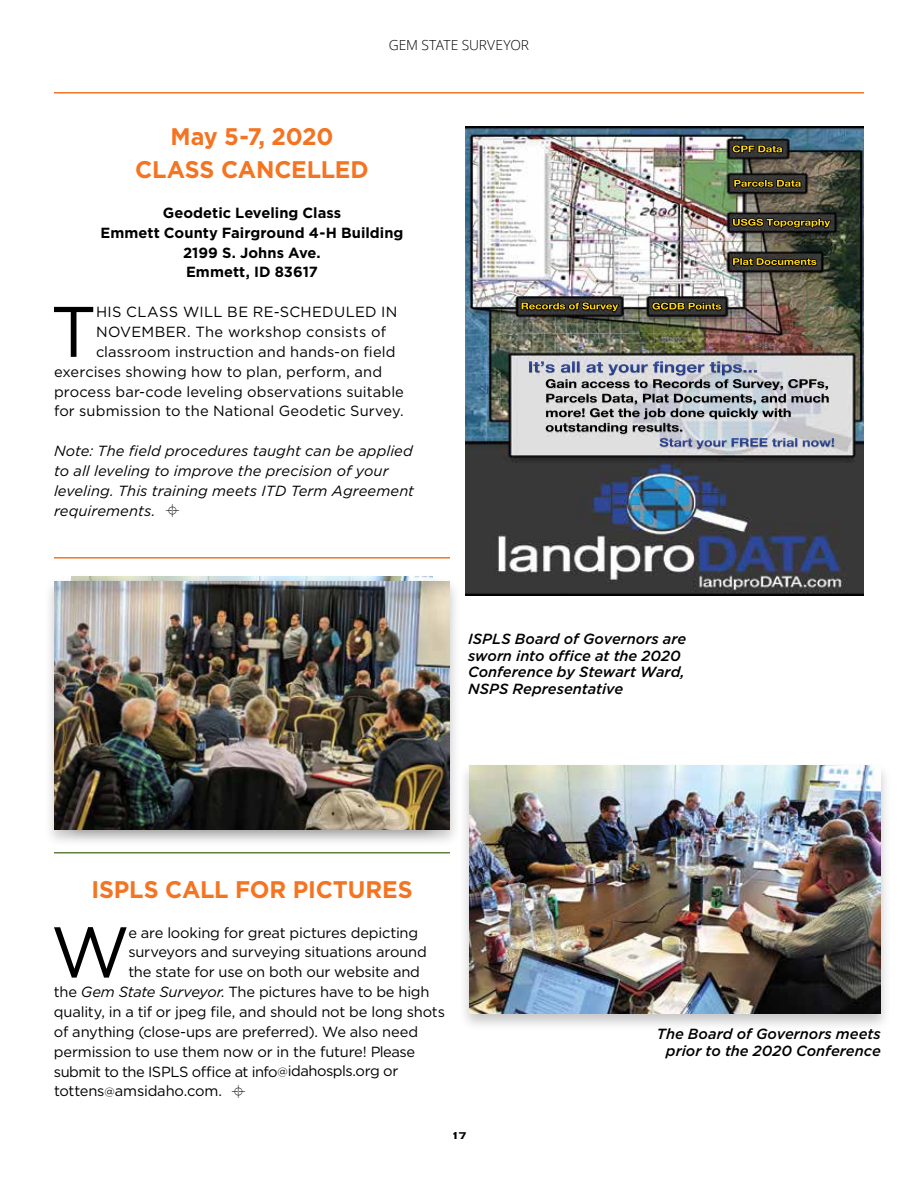
<style>
.page{position:relative;width:918px;height:1188px;background:#fff}
.page>*{position:absolute;margin:0;border:0;box-sizing:border-box;transform-origin:0 0}
.t1{font:71.4px "Gotham";color:#000}
.t2{font:700 24px/33px "Gotham";letter-spacing:-.01em;color:#f47421}
.t3{font:14.7px "Gotham";letter-spacing:-.01em;color:#000}
.t4{font:italic 500 14.7px/16.5px "Gotham";color:#000}
.t5{font:italic 14.7px/19.8px "Gotham";letter-spacing:.005em;color:#000}
.t6{font:700 14.7px/19.8px "Gotham";letter-spacing:.005em;color:#000;text-align:center}
.t7{font:14.7px "Gotham";letter-spacing:-.035em;color:#000}
.t8{font:14.7px "Gotham";letter-spacing:.015em;color:#000}
.t9{font:14.7px "Gotham";letter-spacing:.025em;color:#000}
.t10{font:300 13.8px "Open Sans";letter-spacing:-.005em;color:#000}
.t11{font:700 13.2px "Copperplate";color:#000}
.s1{font-style:italic}
.s2{font-size:10.5px}
</style>
<div class="page">
<hr style="left:54px;top:852px;width:396px;height:2px;background:#627e3e">
<hr style="left:54px;top:92px;width:810px;height:2px;background:#f47421">
<hr style="left:54px;top:557px;width:396px;height:2px;background:#f47421">
<img style="left:466px;top:126px;width:398px;height:470px">
<img style="left:568px;top:302px;width:51px;height:10px">
<img style="left:522px;top:303px;width:90px;height:6px">
<img style="left:652px;top:302px;width:56px;height:1px">
<img style="left:652px;top:303px;width:69px;height:7px">
<img style="left:732px;top:218px;width:86px;height:8px">
<img style="left:733px;top:219px;width:91px;height:8px">
<img style="left:756px;top:258px;width:61px;height:8px">
<img style="left:733px;top:258px;width:83px;height:7px">
<img style="left:733px;top:179px;width:69px;height:8px">
<img style="left:734px;top:180px;width:67px;height:7px">
<img style="left:732px;top:145px;width:51px;height:8px">
<img style="left:733px;top:145px;width:49px;height:7px">
<img style="left:529px;top:361px;width:213px;height:14px">
<img style="left:546px;top:379px;width:262px;height:9px">
<img style="left:809px;top:379px;width:19px;height:11px">
<img style="left:546px;top:394px;width:257px;height:9px">
<img style="left:805px;top:394px;width:24px;height:9px">
<img style="left:582px;top:408px;width:209px;height:9px">
<img style="left:563px;top:423px;width:116px;height:9px">
<img style="left:660px;top:438px;width:174px;height:9px">
<div style="left:458px;top:761px;width:434px;height:271px;background:#000;opacity:.23"></div>
<img style="left:469px;top:765px;width:412px;height:249px">
<div style="left:43px;top:576px;width:418px;height:272px;background:#000;opacity:.23"></div>
<img style="left:54px;top:581px;width:396px;height:248px">
<p class="t10" style="left:389px;top:35px;width:142px">GEM STATE SURVEYOR</p>
<h2 class="t2" style="left:135px;top:120px;width:200px;text-indent:35px">May 5-7, 2020<br>Class CAN CELLED</h2>
<p class="t6" style="left:100px;top:203px;width:304px">Geodetic Leveling Class<br>Emmett County Fairground 4-H Building<br>2199 S. Johns Ave.<br>Emmett, ID 83617</p>
<h1 class="t1" style="left:50px;top:286px;width:48px">T</h1>
<p class="t9" style="left:96px;top:303px;width:303px">HIS CLASS WILL BE RE-SCHEDULED IN</p>
<p class="t8" style="left:96px;top:322px;width:292px">NOVEMBER. The workshop consists of</p>
<p class="t3" style="left:96px;top:342px;width:301px">classroom instruction and hands-on field</p>
<p class="t3" style="left:54px;top:362px;width:330px">exercises showing how to plan, perform, and</p>
<p class="t3" style="left:54px;top:382px;width:351px">process bar-code leveling observations suitable</p>
<p class="t3" style="left:54px;top:402px;width:351px">for submission to the National Geodetic Survey.</p>
<p class="t5" style="left:54px;top:441px;width:362px">Note: The field procedures taught can be applied to all leveling to improve the precision of your leveling. This training meets ITD Term Agreement requirements.</p>
<p class="t4" style="left:468px;top:631px;width:220px">ISPLS Board of Governors are sworn into office at the 2020<br>Conference by Stewart Ward,<br>NSPS Representative</p>
<h2 class="t2" style="left:91px;top:873px;width:14px">ISPLS</h2>
<h2 class="t2" style="left:165px;top:873px;width:249px">Call for Pictures</h2>
<h1 class="t1" style="left:51px;top:906px;width:81px">W</h1>
<p class="t3" style="left:128px;top:923px;width:291px">e are looking for great pictures depicting</p>
<p class="t3" style="left:128px;top:943px;width:300px">surveyors and surveying situations around</p>
<p class="t3" style="left:128px;top:963px;width:293px">the state for use on both our website and</p>
<p class="t3" style="left:54px;top:982px;width:377px">the <span class="s1">Gem State Surveyor</span>. The pictures have to be high</p>
<p class="t3" style="left:54px;top:1002px;width:393px">quality, in a tif or jpeg file, and should not be long shots</p>
<p class="t3" style="left:54px;top:1022px;width:366px">of anything (close-ups are preferred). We also need</p>
<p class="t3" style="left:54px;top:1042px;width:363px">permission to use them now or in the future! Please</p>
<p class="t7" style="left:54px;top:1062px;width:346px">submit to the ISPLS office at info<span class="s2">@</span>idahospls.org or</p>
<p class="t3" style="left:54px;top:1082px;width:170px">tottens<span class="s2">@</span>amsidaho.com.</p>
<p class="t11" style="left:451px;top:1127px;width:17px">17</p>
<p class="t4" style="left:657px;top:1026px;width:225px;text-align:right">The Board of Governors meets prior to the 2020 Conference</p>
</div>
